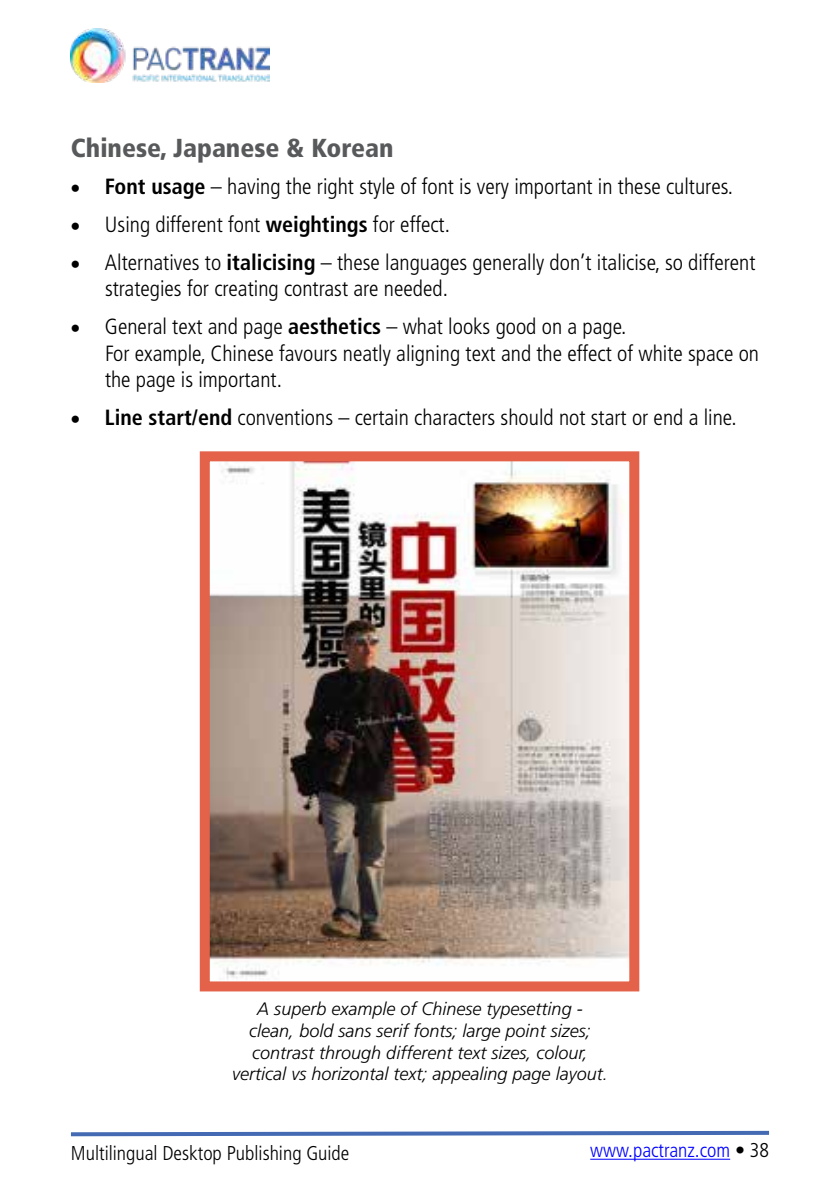
<style>
.page{position:relative;width:840px;height:1191px;background:#fff}
.page>*{position:absolute;margin:0;border:0;box-sizing:border-box;transform-origin:0 0}
.t1{font:900 condensed 26px "Frutiger";color:#58595b}
.t2{font:300 condensed 22px/26.4px "Frutiger";color:#000}
.t3{font:300 condensed 20px "Frutiger";color:#000}
.t4{font:300 condensed 20px "Frutiger";color:#00f}
.t5{font:italic 300 18px/21.6px "Frutiger";color:#000;text-align:center}
.s1{font-weight:700}
.s2{color:#000}
</style>
<div class="page">
<hr style="left:590px;top:1158px;width:139px;height:1px;background:#00f">
<img style="left:71px;top:28px;width:198px;height:54px">
<svg style="left:70px;top:1130px;width:699px;height:7px"></svg>
<img style="left:211px;top:462px;width:417px;height:517px">
<div style="left:200px;top:451px;width:439px;height:540px;border:10px solid #e36249"></div>
<p class="t1" style="left:71px;top:137px;width:324px">Chinese, Japanese &amp; Korean</p>
<p class="t2" style="left:71px;top:175px;width:663px">• <span class="s1">Font usage</span> – having the right style of font is very important in these cultures.</p>
<p class="t2" style="left:71px;top:213px;width:380px">• Using different font <span class="s1">weightings</span> for effect.</p>
<p class="t2" style="left:105px;top:251px;width:651px;text-indent:-34px">• Alternatives to <span class="s1">italicising</span> – these languages generally don’t italicise, so different strategies for creating contrast are needed.</p>
<p class="t2" style="left:105px;top:315px;width:655px;text-indent:-34px">• General text and page <span class="s1">aesthetics</span> – what looks good on a page.<br>For example, Chinese favours neatly aligning text and the effect of white space on the page is important.</p>
<p class="t2" style="left:71px;top:405px;width:667px">• <span class="s1">Line start/end</span> conventions – certain characters should not start or end a line.</p>
<p class="t5" style="left:232px;top:999px;width:377px">A superb example of Chinese typesetting -<br>clean, bold sans serif fonts; large point sizes; contrast through different text sizes, colour, vertical vs horizontal text; appealing page layout.</p>
<p class="t3" style="left:71px;top:1144px;width:280px">Multilingual Desktop Publishing Guide</p>
<p class="t4" style="left:590px;top:1142px;width:180px">www.pactranz.com <span class="s2">• 38</span></p>
</div>
